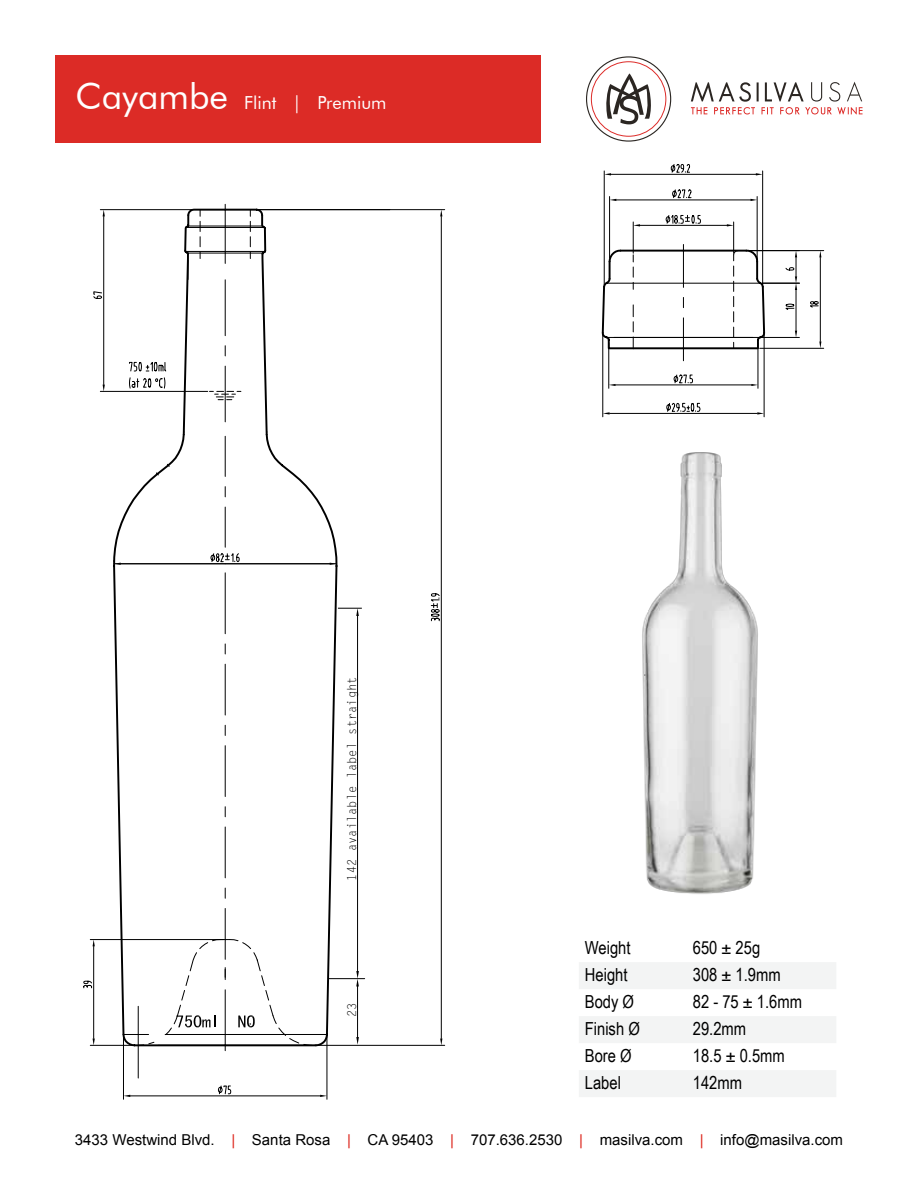
<style>
.page{position:relative;width:918px;height:1188px;background:#fff}
.page>*{position:absolute;margin:0;border:0;box-sizing:border-box;transform-origin:0 0}
.t1{font:18px "Arial Narrow";color:#000}
.t2{font:18px "Futura BT";color:#fff}
.t3{font:15px "Arial";color:#000}
.t4{font:12.15px "Letter Gothic Std";color:#000}
.s1{font-size:36px}
.s2{color:#dd271d}
</style>
<div class="page">
<div style="left:55px;top:55px;width:486px;height:88px;background:#dc2b26"></div>
<svg style="left:691px;top:82px;width:172px;height:32px"></svg>
<svg style="left:606px;top:74px;width:45px;height:50px"></svg>
<div style="left:591px;top:61px;width:75px;height:76px;border:1px solid #dd2a27;border-radius:50%"></div>
<svg style="left:579px;top:962px;width:257px;height:135px"></svg>
<img style="left:642px;top:452px;width:116px;height:442px">
<hr style="left:225px;top:204px;width:1px;height:59px;background:#000">
<svg style="left:114px;top:622px;width:9px;height:317px"></svg>
<svg style="left:328px;top:622px;width:10px;height:423px"></svg>
<hr style="left:441px;top:216px;width:1px;height:823px;background:#000">
<hr style="left:258px;top:209px;width:187px;height:1px;background:#000">
<hr style="left:314px;top:1045px;width:131px;height:1px;background:#000">
<svg style="left:113px;top:209px;width:328px;height:413px"></svg>
<svg style="left:114px;top:563px;width:7px;height:2px"></svg>
<svg style="left:330px;top:563px;width:7px;height:2px"></svg>
<svg style="left:123px;top:463px;width:205px;height:637px"></svg>
<svg style="left:320px;top:1095px;width:7px;height:2px"></svg>
<svg style="left:83px;top:939px;width:230px;height:158px"></svg>
<hr style="left:158px;top:1045px;width:150px;height:1px;background:#000">
<svg style="left:183px;top:207px;width:86px;height:229px"></svg>
<hr style="left:103px;top:216px;width:1px;height:169px;background:#000">
<hr style="left:100px;top:209px;width:92px;height:1px;background:#000">
<hr style="left:100px;top:391px;width:108px;height:1px;background:#000">
<svg style="left:93px;top:291px;width:74px;height:100px"></svg>
<svg style="left:356px;top:1037px;width:3px;height:8px"></svg>
<hr style="left:357px;top:984px;width:1px;height:53px;background:#000">
<hr style="left:329px;top:978px;width:36px;height:1px;background:#000">
<svg style="left:338px;top:608px;width:24px;height:8px"></svg>
<hr style="left:357px;top:616px;width:1px;height:355px;background:#000">
<svg style="left:356px;top:971px;width:3px;height:15px"></svg>
<hr style="left:764px;top:335px;width:1px;height:82px;background:#000">
<hr style="left:602px;top:335px;width:1px;height:82px;background:#000">
<svg style="left:601px;top:164px;width:224px;height:251px"></svg>
<p class="t2" style="left:76px;top:92px;width:312px"><span class="s1">Cayambe</span> Flint | Premium</p>
<p class="t4" style="left:345px;top:881px;width:206px;rotate:-90deg">142 available label straight</p>
<p class="t4" style="left:345px;top:1017px;width:16px;rotate:-90deg">23</p>
<p class="t1" style="left:585px;top:935px;width:47px">Weight</p>
<p class="t1" style="left:693px;top:935px;width:69px">650 ± 25g</p>
<p class="t1" style="left:585px;top:962px;width:44px">Height</p>
<p class="t1" style="left:693px;top:962px;width:89px">308 ± 1.9mm</p>
<p class="t1" style="left:585px;top:989px;width:51px">Body Ø</p>
<p class="t1" style="left:693px;top:989px;width:111px">82 - 75 ± 1.6mm</p>
<p class="t1" style="left:585px;top:1016px;width:56px">Finish Ø</p>
<p class="t1" style="left:693px;top:1016px;width:55px">29.2mm</p>
<p class="t1" style="left:585px;top:1043px;width:48px">Bore Ø</p>
<p class="t1" style="left:693px;top:1043px;width:93px">18.5 ± 0.5mm</p>
<p class="t1" style="left:585px;top:1070px;width:38px">Label</p>
<p class="t1" style="left:693px;top:1070px;width:51px">142mm</p>
<p class="t3" style="left:75px;top:1130px;width:770px">3433 Westwind Blvd. <span class="s2">|</span> Santa Rosa <span class="s2">|</span> CA 95403 <span class="s2">|</span> 707.636.2530 <span class="s2">|</span> masilva.com <span class="s2">|</span> info@masilva.com</p>
</div>
